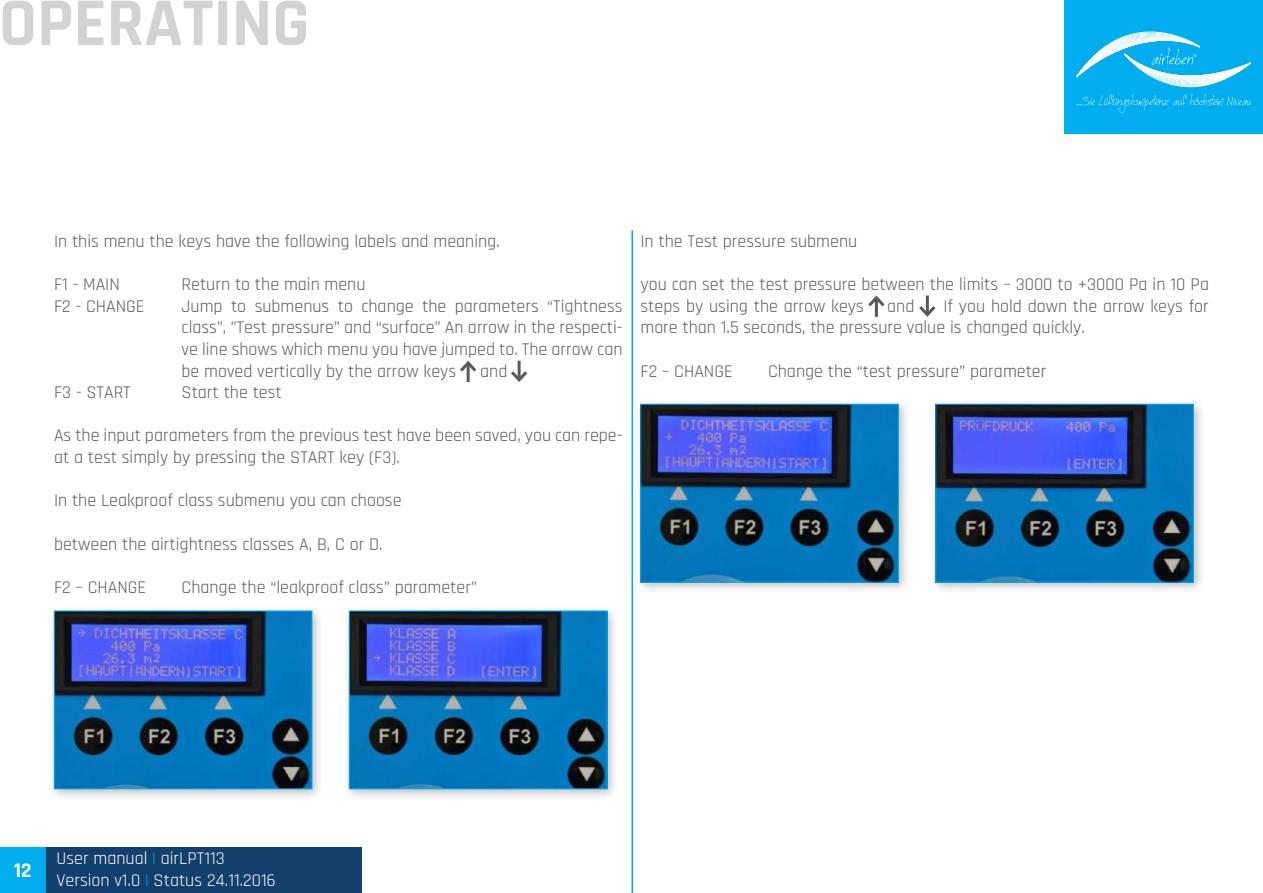
<style>
.page{position:relative;width:1263px;height:893px;background:#fff}
.page>*{position:absolute;margin:0;border:0;box-sizing:border-box;transform-origin:0 0}
.t1{font:700 69px "Rajdhani";color:#d1d3d4}
.t2{font:700 21px "Rajdhani";color:#fff}
.t3{font:18px/21.6px "Rajdhani";color:#58595b}
.t4{font:18px/21.6px "Rajdhani";color:#fff}
.s1{color:#00aeef}
</style>
<div class="page">
<div style="left:0;top:847px;width:46px;height:46px;background:#00aeef"></div>
<div style="left:46px;top:847px;width:315px;height:46px;background:#133f6d"></div>
<div style="left:1064px;top:0;width:199px;height:134px;background:#00aeef"></div>
<svg style="left:1076px;top:31px;width:175px;height:82px"></svg>
<hr style="left:631px;top:230px;width:2px;height:663px;background:#00aeef">
<div style="left:48px;top:604px;width:277px;height:197px;background:#000;opacity:.25"></div>
<img style="left:56px;top:613px;width:254px;height:174px">
<div style="left:54px;top:611px;width:258px;height:178px;border:1px solid #00aeef"></div>
<div style="left:634px;top:398px;width:277px;height:196px;background:#000;opacity:.25"></div>
<img style="left:642px;top:406px;width:255px;height:174px">
<div style="left:640px;top:404px;width:259px;height:178px;border:1px solid #00aeef"></div>
<div style="left:343px;top:604px;width:277px;height:197px;background:#000;opacity:.25"></div>
<img style="left:351px;top:613px;width:254px;height:174px">
<div style="left:349px;top:611px;width:258px;height:178px;border:1px solid #00aeef"></div>
<div style="left:929px;top:398px;width:277px;height:196px;background:#000;opacity:.25"></div>
<img style="left:937px;top:406px;width:255px;height:174px">
<div style="left:935px;top:404px;width:259px;height:178px;border:1px solid #00aeef"></div>
<hr style="left:467px;top:363px;width:3px;height:19px;background:#58595b">
<svg style="left:460px;top:361px;width:17px;height:14px"></svg>
<hr style="left:875px;top:298px;width:3px;height:19px;background:#58595b">
<svg style="left:868px;top:295px;width:17px;height:15px"></svg>
<hr style="left:518px;top:361px;width:3px;height:19px;background:#58595b">
<svg style="left:511px;top:368px;width:17px;height:14px"></svg>
<hr style="left:926px;top:296px;width:3px;height:19px;background:#58595b">
<svg style="left:919px;top:303px;width:17px;height:14px"></svg>
<h1 class="t1" style="left:-1px;top:-19px;width:312px">OPERATING</h1>
<p class="t3" style="left:54px;top:231px;width:447px">In this menu the keys have the following labels and meaning.</p>
<p class="t3" style="left:54px;top:274px;width:67px">F1 - MAIN</p>
<p class="t3" style="left:182px;top:274px;width:185px">Return to the main menu</p>
<p class="t3" style="left:54px;top:296px;width:92px">F2 - CHANGE</p>
<p class="t3" style="left:182px;top:296px;width:442px;text-align:justify">Jump to submenus to change the parameters “Tightness class”, ”Test pressure” and “surface” An arrow in the respecti&shy;ve line shows which menu you have jumped to. The arrow can be moved vertically by the arrow keys</p>
<p class="t3" style="left:480px;top:361px;width:29px">and</p>
<p class="t3" style="left:54px;top:382px;width:78px">F3 - START</p>
<p class="t3" style="left:182px;top:382px;width:102px">Start the test</p>
<p class="t3" style="left:54px;top:425px;width:570px">As the input parameters from the previous test have been saved, you can repe&shy;at a test simply by pressing the START key (F3).</p>
<p class="t3" style="left:54px;top:490px;width:349px">In the Leakproof class submenu you can choose</p>
<p class="t3" style="left:54px;top:533px;width:330px">between the airtightness classes A, B, C or D.</p>
<p class="t3" style="left:54px;top:577px;width:94px">F2 – CHANGE</p>
<p class="t3" style="left:182px;top:577px;width:297px">Change the “leakproof class” parameter”</p>
<p class="t3" style="left:640px;top:231px;width:218px">In the Test pressure submenu</p>
<p class="t3" style="left:640px;top:274px;width:570px">you can set the test pressure between the limits – 3000 to +3000 Pa in 10 Pa steps by using the arrow keys</p>
<p class="t3" style="left:640px;top:296px;width:570px;text-indent:303px">If you hold down the arrow keys for more than 1.5 seconds, the pressure value is changed quickly.</p>
<p class="t3" style="left:640px;top:361px;width:94px">F2 – CHANGE</p>
<p class="t3" style="left:768px;top:361px;width:280px">Change the “test pressure” parameter</p>
<p class="t3" style="left:887px;top:296px;width:29px">and</p>
<p class="t2" style="left:14px;top:858px;width:19px">12</p>
<p class="t4" style="left:57px;top:848px;width:221px">User manual <span class="s1">|</span> airLPT113<br>Version v1.0 <span class="s1">|</span> Status 24.11.2016</p>
</div>
